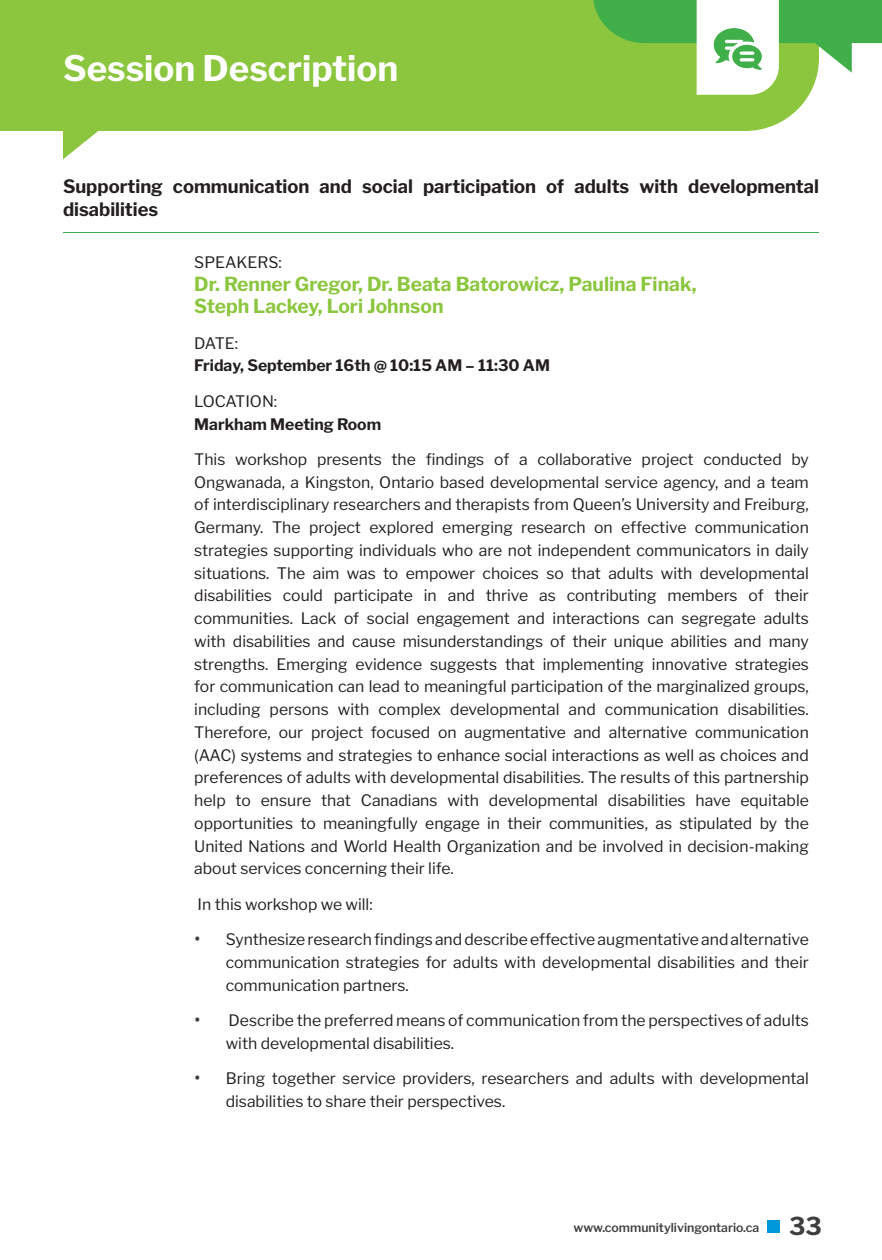
<style>
.page{position:relative;width:882px;height:1260px;background:#fff}
.page>*{position:absolute;margin:0;border:0;box-sizing:border-box;transform-origin:0 0}
.t1{font:700 35px "Libre Franklin";color:#fff}
.COLUMN_1{font:700 19.25px/22.8px "Libre Franklin";color:#8bc63e}
.COLUMN_1-2{font:700 18.38px/22.8px "Libre Franklin";color:#231f20}
.COLUMN_1-3{font:15.75px/22.8px "Libre Franklin";color:#231f20;text-align:justify}
.COLUMN_1-4{font:700 15.75px/22.8px "Libre Franklin";color:#231f20}
.t2{font:600 12.25px "Libre Franklin";color:#413f41}
.s1{font-weight:400}
.s2{font-family:"Open Sans";font-size:17.5px;color:#3e3e3f}
.s3{font-weight:700;font-size:24.5px;color:#3e3e3f}
</style>
<div class="page">
<div style="left:0;top:0;width:809px;height:131px;background:#8bc63e"></div>
<svg style="left:63px;top:105px;width:67px;height:54px"></svg>
<svg style="left:593px;top:0;width:289px;height:95px"></svg>
<hr style="left:63px;top:232px;width:756px;height:1px;background:#40ae49">
<div style="left:767px;top:1220px;width:13px;height:13px;background:#0097db"></div>
<p class="t1" style="left:63px;top:41px;width:337px">Session Description</p>
<p class="COLUMN_1-2" style="left:63px;top:174px;width:758px">Supporting communication and social participation of adults with developmental disabilities</p>
<p class="COLUMN_1-3" style="left:194px;top:249px;width:89px">SPEAKERS:</p>
<p class="COLUMN_1" style="left:194px;top:270px;width:504px">Dr. Renner Gregor, Dr. Beata Batorowicz, Paulina Finak,<br>Steph Lackey, Lori Johnson</p>
<p class="COLUMN_1-4" style="left:194px;top:330px;width:357px"><span class="s1">DATE:<br></span>Friday, September 16th @ 10:15 AM – 11:30 AM</p>
<p class="COLUMN_1-4" style="left:194px;top:388px;width:188px"><span class="s1">LOCATION:<br></span>Markham Meeting Room</p>
<p class="COLUMN_1-3" style="left:194px;top:446px;width:616px">This workshop presents the findings of a collaborative project conducted by Ongwanada, a Kingston, Ontario based developmental service agency, and a team of interdisciplinary researchers and therapists from Queen’s University and Freiburg, Germany. The project explored emerging research on effective communication strategies supporting individuals who are not independent communicators in daily situations. The aim was to empower choices so that adults with developmental disabilities could participate in and thrive as contributing members of their communities. Lack of social engagement and interactions can segregate adults with disabilities and cause misunderstandings of their unique abilities and many strengths. Emerging evidence suggests that implementing innovative strategies for communication can lead to meaningful participation of the marginalized groups, including persons with complex developmental and communication disabilities.<br>Therefore, our project focused on augmentative and alternative communication (AAC) systems and strategies to enhance social interactions as well as choices and preferences of adults with developmental disabilities. The results of this partnership help to ensure that Canadians with developmental disabilities have equitable opportunities to meaningfully engage in their communities, as stipulated by the United Nations and World Health Organization and be involved in decision-making about services concerning their life.</p>
<p class="COLUMN_1-3" style="left:198px;top:891px;width:177px">In this workshop we will:</p>
<p class="COLUMN_1-3" style="left:226px;top:927px;width:585px;text-indent:-32px"><span class="s2">•</span> Synthesize research findings and describe effective augmentative and alternative communication strategies for adults with developmental disabilities and their communication partners.</p>
<p class="COLUMN_1-3" style="left:226px;top:1007px;width:585px;text-indent:-32px"><span class="s2">•</span> Describe the preferred means of communication from the perspectives of adults with developmental disabilities.</p>
<p class="COLUMN_1-3" style="left:226px;top:1066px;width:585px;text-indent:-32px"><span class="s2">•</span> Bring together service providers, researchers and adults with developmental disabilities to share their perspectives.</p>
<p class="t2" style="left:574px;top:1218px;width:250px">www.communitylivingontario.ca <span class="s3">33</span></p>
</div>
